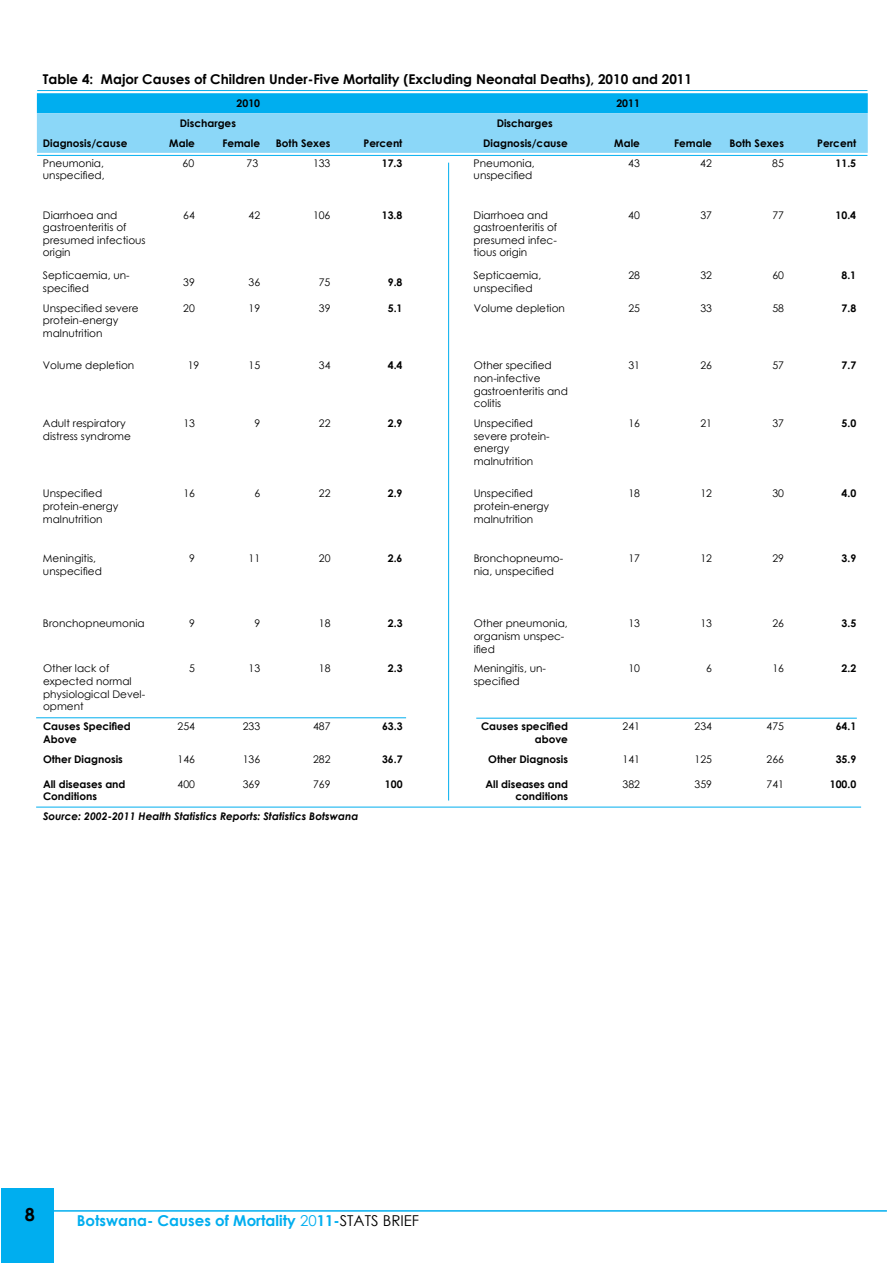
<style>
.page{position:relative;width:893px;height:1263px;background:#fff}
.page>*{position:absolute;margin:0;border:0;box-sizing:border-box;transform-origin:0 0}
.t1{font:700 18px "Century Gothic";color:#000}
.t2{font:700 15px "Century Gothic";color:#00aeef}
.t3{font:700 13.5px "Century Gothic";color:#000}
.t4{font:10.5px/12.6px "Century Gothic";color:#000}
.t5{font:700 10.5px/12.6px "Century Gothic";color:#000}
.t6{font:italic 700 10.5px "Century Gothic";color:#000}
.s1{font-weight:400}
.s2{font-weight:400;color:#000}
</style>
<div class="page">
<div style="left:1px;top:1188px;width:53px;height:75px;background:#00aeef"></div>
<hr style="left:52px;top:1210px;width:835px;height:1px;background:#00aeef">
<svg style="left:37px;top:93px;width:831px;height:60px;background:#5ec9f5"></svg>
<hr style="left:36px;top:717px;width:370px;height:1px;background:#00aeef">
<hr style="left:476px;top:718px;width:381px;height:1px;background:#00aeef">
<hr style="left:36px;top:807px;width:825px;height:1px;background:#00aeef">
<hr style="left:448px;top:163px;width:1px;height:637px;background:#00aeef">
<hr style="left:37px;top:155px;width:830px;height:1px;background:#00aeef">
<hr style="left:37px;top:90px;width:830px;height:1px;background:#00aeef">
<p class="t3" style="left:43px;top:69px;width:651px">Table 4: Major Causes of Children Under-Five Mortality (Excluding Neonatal Deaths), 2010 and 2011</p>
<p class="t5" style="left:237px;top:97px;width:25px">2010</p>
<p class="t5" style="left:616px;top:97px;width:25px">2011</p>
<p class="t5" style="left:43px;top:136px;width:86px">Diagnosis/cause</p>
<p class="t5" style="left:169px;top:136px;width:27px">Male</p>
<p class="t5" style="left:222px;top:136px;width:39px">Female</p>
<p class="t5" style="left:276px;top:136px;width:56px">Both Sexes</p>
<p class="t5" style="left:364px;top:136px;width:40px">Percent</p>
<p class="t5" style="left:483px;top:136px;width:86px">Diagnosis/cause</p>
<p class="t5" style="left:614px;top:136px;width:27px">Male</p>
<p class="t5" style="left:674px;top:136px;width:39px">Female</p>
<p class="t5" style="left:729px;top:136px;width:56px">Both Sexes</p>
<p class="t5" style="left:817px;top:136px;width:40px">Percent</p>
<p class="t4" style="left:43px;top:156px;width:63px">Pneumonia,</p>
<p class="t4" style="left:183px;top:156px;width:13px">60</p>
<p class="t4" style="left:247px;top:156px;width:13px">73</p>
<p class="t4" style="left:43px;top:168px;width:63px">unspecified,</p>
<p class="t5" style="left:180px;top:117px;width:58px">Discharges</p>
<p class="t5" style="left:497px;top:117px;width:58px">Discharges</p>
<p class="t4" style="left:313px;top:156px;width:19px">133</p>
<p class="t5" style="left:382px;top:156px;width:22px">17.3</p>
<p class="t4" style="left:474px;top:156px;width:63px">Pneumonia, unspecified</p>
<p class="t4" style="left:628px;top:156px;width:13px">43</p>
<p class="t4" style="left:700px;top:156px;width:13px">42</p>
<p class="t4" style="left:772px;top:156px;width:13px">85</p>
<p class="t5" style="left:836px;top:156px;width:22px">11.5</p>
<p class="t4" style="left:43px;top:208px;width:104px">Diarrhoea and gastroenteritis of presumed infectious origin</p>
<p class="t4" style="left:183px;top:208px;width:13px">64</p>
<p class="t4" style="left:249px;top:208px;width:13px">42</p>
<p class="t4" style="left:313px;top:208px;width:19px">106</p>
<p class="t5" style="left:382px;top:208px;width:22px">13.8</p>
<p class="t4" style="left:474px;top:208px;width:85px">Diarrhoea and gastroenteritis of presumed infec&shy;tious origin</p>
<p class="t4" style="left:628px;top:208px;width:13px">40</p>
<p class="t4" style="left:700px;top:208px;width:13px">37</p>
<p class="t4" style="left:772px;top:208px;width:13px">77</p>
<p class="t5" style="left:836px;top:208px;width:22px">10.4</p>
<p class="t4" style="left:43px;top:269px;width:88px">Septicaemia, un&shy;specified</p>
<p class="t4" style="left:183px;top:275px;width:13px">39</p>
<p class="t4" style="left:249px;top:275px;width:13px">36</p>
<p class="t4" style="left:319px;top:275px;width:13px">75</p>
<p class="t5" style="left:388px;top:275px;width:16px">9.8</p>
<p class="t4" style="left:474px;top:269px;width:69px">Septicaemia, unspecified</p>
<p class="t4" style="left:628px;top:269px;width:13px">28</p>
<p class="t4" style="left:700px;top:269px;width:13px">32</p>
<p class="t4" style="left:772px;top:269px;width:13px">60</p>
<p class="t5" style="left:841px;top:269px;width:16px">8.1</p>
<p class="t4" style="left:43px;top:301px;width:97px">Unspecified severe protein-energy malnutrition</p>
<p class="t4" style="left:183px;top:301px;width:13px">20</p>
<p class="t4" style="left:249px;top:301px;width:13px">19</p>
<p class="t4" style="left:319px;top:301px;width:13px">39</p>
<p class="t5" style="left:388px;top:301px;width:16px">5.1</p>
<p class="t4" style="left:474px;top:301px;width:93px">Volume depletion</p>
<p class="t4" style="left:628px;top:301px;width:13px">25</p>
<p class="t4" style="left:700px;top:301px;width:13px">33</p>
<p class="t4" style="left:772px;top:301px;width:13px">58</p>
<p class="t5" style="left:841px;top:301px;width:16px">7.8</p>
<p class="t4" style="left:43px;top:359px;width:93px">Volume depletion</p>
<p class="t4" style="left:188px;top:359px;width:13px">19</p>
<p class="t4" style="left:249px;top:359px;width:13px">15</p>
<p class="t4" style="left:319px;top:359px;width:13px">34</p>
<p class="t5" style="left:388px;top:359px;width:16px">4.4</p>
<p class="t4" style="left:474px;top:359px;width:96px">Other specified non-infective gastroenteritis and colitis</p>
<p class="t4" style="left:628px;top:359px;width:13px">31</p>
<p class="t4" style="left:700px;top:359px;width:13px">26</p>
<p class="t4" style="left:772px;top:359px;width:13px">57</p>
<p class="t5" style="left:841px;top:359px;width:16px">7.7</p>
<p class="t4" style="left:43px;top:417px;width:89px">Adult respiratory distress syndrome</p>
<p class="t4" style="left:183px;top:417px;width:13px">13</p>
<p class="t4" style="left:254px;top:417px;width:7px">9</p>
<p class="t4" style="left:319px;top:417px;width:13px">22</p>
<p class="t5" style="left:388px;top:416px;width:16px">2.9</p>
<p class="t4" style="left:474px;top:417px;width:78px">Unspecified severe protein&shy;energy malnutrition</p>
<p class="t4" style="left:628px;top:417px;width:13px">16</p>
<p class="t4" style="left:700px;top:417px;width:13px">21</p>
<p class="t4" style="left:772px;top:417px;width:13px">37</p>
<p class="t5" style="left:841px;top:416px;width:16px">5.0</p>
<p class="t4" style="left:43px;top:487px;width:77px">Unspecified protein-energy malnutrition</p>
<p class="t4" style="left:183px;top:487px;width:13px">16</p>
<p class="t4" style="left:254px;top:487px;width:7px">6</p>
<p class="t4" style="left:319px;top:487px;width:13px">22</p>
<p class="t5" style="left:388px;top:487px;width:16px">2.9</p>
<p class="t4" style="left:474px;top:487px;width:77px">Unspecified protein-energy malnutrition</p>
<p class="t4" style="left:628px;top:487px;width:13px">18</p>
<p class="t4" style="left:700px;top:487px;width:13px">12</p>
<p class="t4" style="left:772px;top:487px;width:13px">30</p>
<p class="t5" style="left:841px;top:487px;width:16px">4.0</p>
<p class="t4" style="left:43px;top:552px;width:60px">Meningitis, unspecified</p>
<p class="t4" style="left:189px;top:552px;width:7px">9</p>
<p class="t4" style="left:249px;top:552px;width:13px">11</p>
<p class="t4" style="left:319px;top:552px;width:13px">20</p>
<p class="t5" style="left:388px;top:552px;width:16px">2.6</p>
<p class="t4" style="left:474px;top:552px;width:91px">Bronchopneumo&shy;nia, unspecified</p>
<p class="t4" style="left:628px;top:552px;width:13px">17</p>
<p class="t4" style="left:700px;top:552px;width:13px">12</p>
<p class="t4" style="left:772px;top:552px;width:13px">29</p>
<p class="t5" style="left:841px;top:552px;width:16px">3.9</p>
<p class="t4" style="left:43px;top:617px;width:103px">Bronchopneumonia</p>
<p class="t4" style="left:189px;top:617px;width:7px">9</p>
<p class="t4" style="left:254px;top:617px;width:7px">9</p>
<p class="t4" style="left:319px;top:617px;width:13px">18</p>
<p class="t5" style="left:388px;top:617px;width:16px">2.3</p>
<p class="t4" style="left:474px;top:617px;width:96px">Other pneumonia, organism unspec&shy;ified</p>
<p class="t4" style="left:628px;top:617px;width:13px">13</p>
<p class="t4" style="left:700px;top:617px;width:13px">13</p>
<p class="t4" style="left:772px;top:617px;width:13px">26</p>
<p class="t5" style="left:841px;top:617px;width:16px">3.5</p>
<p class="t4" style="left:43px;top:662px;width:104px">Other lack of expected normal physiological Devel&shy;opment</p>
<p class="t4" style="left:189px;top:662px;width:7px">5</p>
<p class="t4" style="left:249px;top:662px;width:13px">13</p>
<p class="t4" style="left:319px;top:662px;width:13px">18</p>
<p class="t5" style="left:388px;top:662px;width:16px">2.3</p>
<p class="t4" style="left:474px;top:662px;width:74px">Meningitis, un&shy;specified</p>
<p class="t4" style="left:628px;top:662px;width:13px">10</p>
<p class="t4" style="left:706px;top:662px;width:7px">6</p>
<p class="t4" style="left:772px;top:662px;width:13px">16</p>
<p class="t5" style="left:842px;top:662px;width:16px">2.2</p>
<p class="t5" style="left:43px;top:719px;width:89px">Causes Specified<br>Above</p>
<p class="t4" style="left:178px;top:720px;width:19px">254</p>
<p class="t4" style="left:243px;top:720px;width:19px">233</p>
<p class="t4" style="left:313px;top:720px;width:19px">487</p>
<p class="t5" style="left:382px;top:719px;width:22px">63.3</p>
<p class="t5" style="left:481px;top:719px;width:88px;text-align:right">Causes specified above</p>
<p class="t4" style="left:623px;top:720px;width:19px">241</p>
<p class="t4" style="left:695px;top:720px;width:19px">234</p>
<p class="t4" style="left:767px;top:720px;width:19px">475</p>
<p class="t5" style="left:836px;top:719px;width:22px">64.1</p>
<p class="t5" style="left:43px;top:752px;width:81px">Other Diagnosis</p>
<p class="t4" style="left:178px;top:752px;width:19px">146</p>
<p class="t4" style="left:243px;top:752px;width:19px">136</p>
<p class="t4" style="left:313px;top:752px;width:19px">282</p>
<p class="t5" style="left:382px;top:752px;width:22px">36.7</p>
<p class="t5" style="left:488px;top:752px;width:81px">Other Diagnosis</p>
<p class="t4" style="left:623px;top:752px;width:19px">141</p>
<p class="t4" style="left:695px;top:752px;width:19px">125</p>
<p class="t4" style="left:767px;top:752px;width:19px">266</p>
<p class="t5" style="left:836px;top:752px;width:22px">35.9</p>
<p class="t5" style="left:43px;top:777px;width:84px">All diseases and<br>Conditions</p>
<p class="t4" style="left:178px;top:777px;width:19px">400</p>
<p class="t4" style="left:243px;top:777px;width:19px">369</p>
<p class="t4" style="left:313px;top:777px;width:19px">769</p>
<p class="t5" style="left:385px;top:777px;width:19px">100</p>
<p class="t5" style="left:485px;top:777px;width:84px;text-align:right">All diseases and conditions</p>
<p class="t4" style="left:623px;top:777px;width:19px">382</p>
<p class="t4" style="left:695px;top:777px;width:19px">359</p>
<p class="t4" style="left:767px;top:777px;width:19px">741</p>
<p class="t5" style="left:830px;top:777px;width:28px">100.0</p>
<p class="t6" style="left:43px;top:809px;width:317px">Source: 2002-2011 Health Statistics Reports: Statistics Botswana</p>
<h1 class="t1" style="left:25px;top:1200px;width:12px">8</h1>
<h2 class="t2" style="left:77px;top:1209px;width:344px">Botswana- Causes of Mortality <span class="s1">20</span>11-<span class="s2">STATS BRIEF</span></h2>
</div>
